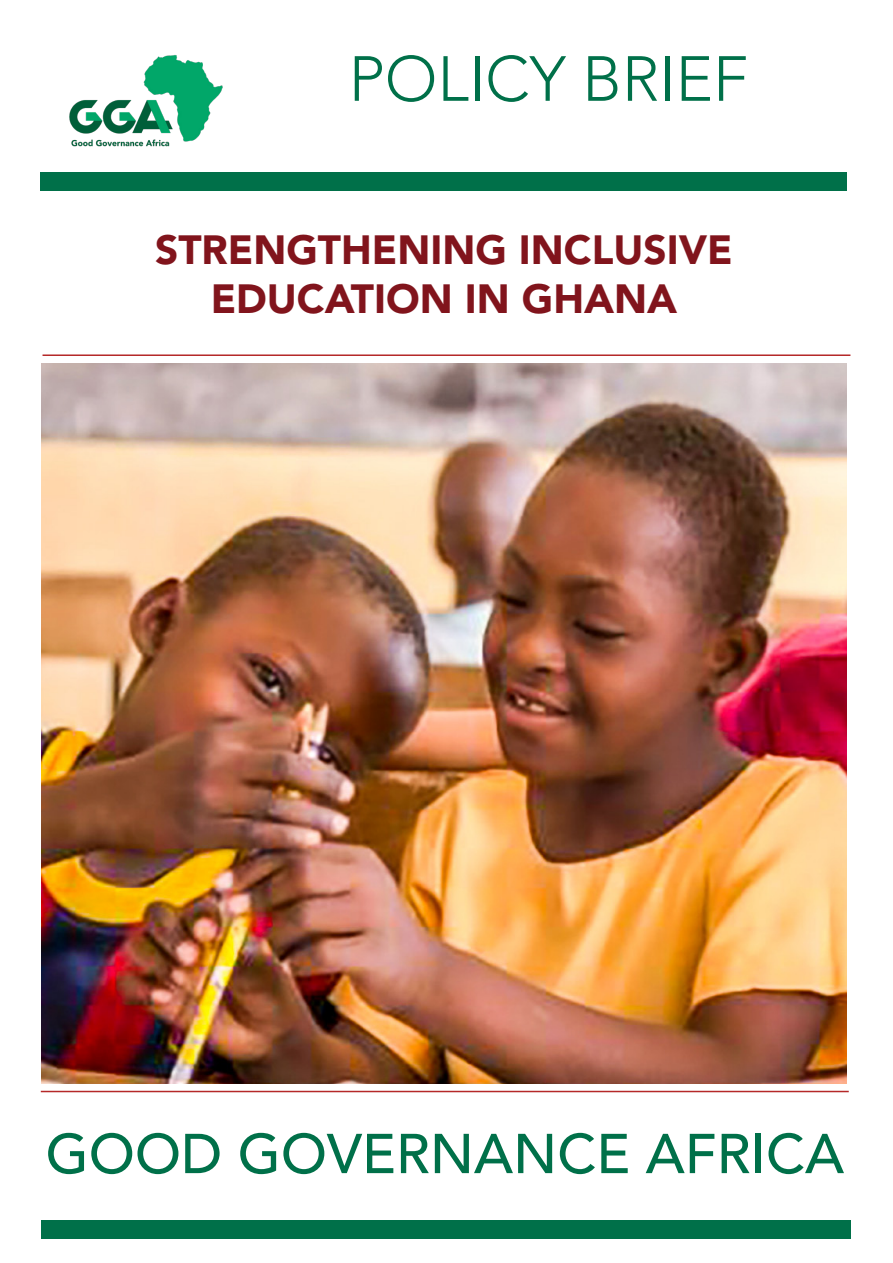
<style>
.page{position:relative;width:893px;height:1263px;background:#fff}
.page>*{position:absolute;margin:0;border:0;box-sizing:border-box;transform-origin:0 0}
.Body_Copy{font:300 63px "Avenir LT Std";color:#007049}
.Body_Copy-2{font:500 55.5px "Avenir LT Std";color:#007049}
.t1{font:900 40.5px "Avenir LT Std";color:#81141c}
</style>
<div class="page">
<hr style="left:41px;top:1091px;width:808px;height:1px;background:#b52828">
<img style="left:42px;top:364px;width:804px;height:720px">
<hr style="left:43px;top:354px;width:807px;height:2px;background:#b52828">
<div style="left:41px;top:172px;width:806px;height:19px;background:#007049"></div>
<div style="left:41px;top:1220px;width:809px;height:19px;background:#007049"></div>
<img style="left:69px;top:55px;width:154px;height:92px">
<p class="Body_Copy" style="left:349px;top:42px;width:401px">POLICY BRIEF</p>
<p class="t1" style="left:155px;top:226px;width:579px">STRENGTHENING INCLUSIVE</p>
<p class="t1" style="left:211px;top:274px;width:468px">EDUCATION IN GHANA</p>
<p class="Body_Copy-2" style="left:46px;top:1122px;width:800px">GOOD GOVERNANCE AFRICA</p>
</div>
